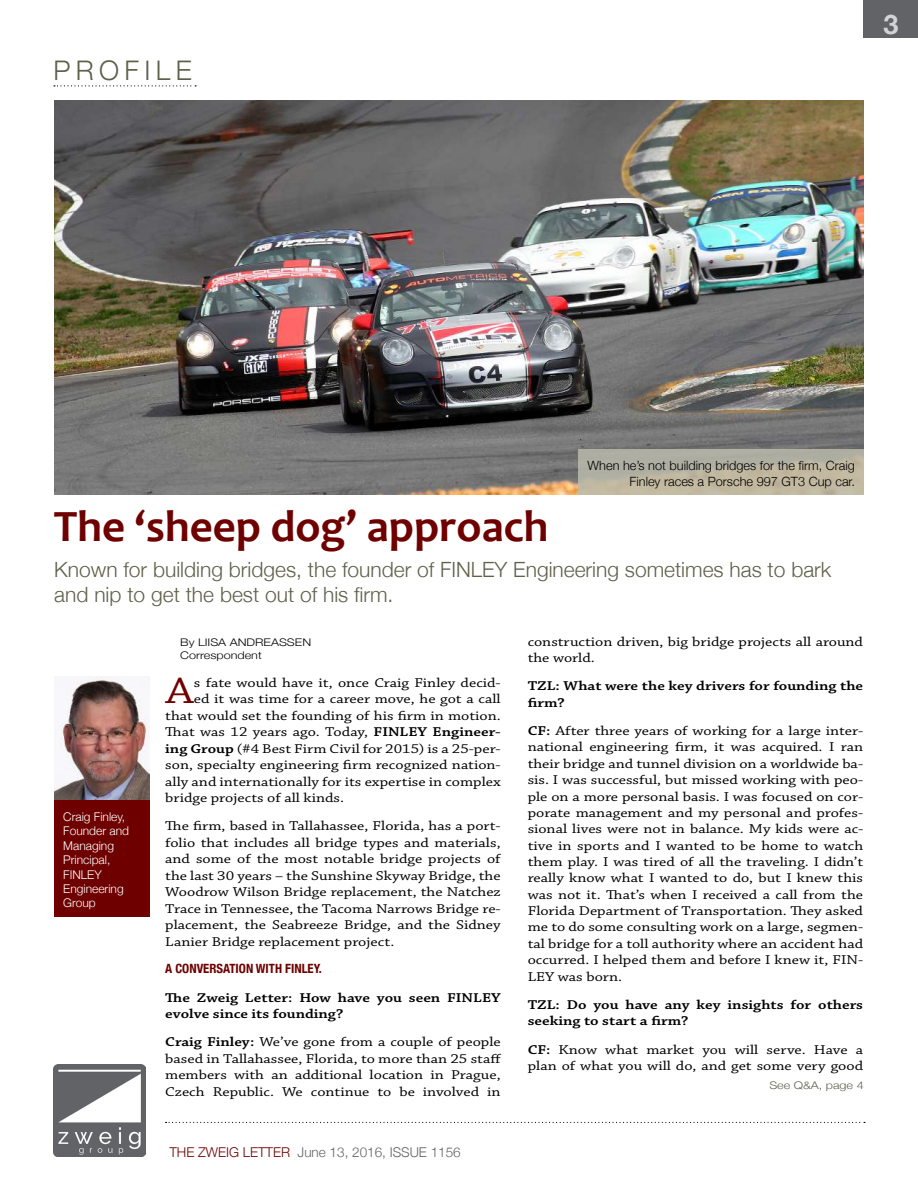
<style>
.page{position:relative;width:918px;height:1188px;background:#fff}
.page>*{position:absolute;margin:0;border:0;box-sizing:border-box;transform-origin:0 0}
.t1{font:700 45px "Candara";color:#6f0000}
.t2{font:38.4px "Chaparral Pro";color:#6f0000;scale:1.2 1}
.t3{font:300 27px "Helvetica Neue";letter-spacing:.2em;color:#5f604b}
.t4{font:700 27px "Helvetica Neue";color:#d1d3d4}
.t5{font:300 21px/25.2px "Helvetica Neue";color:#5f604b}
.t6{font:13.5px/16.4px "Chaparral Pro";color:#000;text-align:justify;scale:1.2 1}
.t7{font:600 13.5px/16.4px "Chaparral Pro";color:#000;scale:1.2 1}
.t8{font:300 13.5px "Helvetica Neue";color:#626366}
.t9{font:300 12.75px/15.3px "Helvetica Neue";color:#000;text-align:right}
.t10{font:700 condensed 12.75px "Helvetica Neue";color:#6f0000}
.t11{font:300 12px/14.4px "Helvetica Neue";color:#fff}
.t12{font:300 10.5px/12.9px "Helvetica Neue";color:#000;scale:1.2 1}
.t13{font:300 10.5px "Helvetica Neue";color:#5f604b;scale:1.2 1}
.s1{font-weight:600}
.s2{color:#6f0000}
</style>
<div class="page">
<img style="left:53px;top:1064px;width:93px;height:92px">
<div style="left:864px;top:0;width:54px;height:38px;background:#626366"></div>
<svg style="left:166px;top:1122px;width:699px;height:1px"></svg>
<svg style="left:54px;top:85px;width:142px;height:1px"></svg>
<img style="left:54px;top:677px;width:96px;height:123px">
<div style="left:54px;top:800px;width:96px;height:116px;background:#6f0000"></div>
<img style="left:54px;top:100px;width:810px;height:395px">
<div style="left:579px;top:449px;width:285px;height:46px;background:linear-gradient(to bottom,#abada2,#c6bba1)"></div>
<h3 class="t3" style="left:53px;top:49px;width:140px">PROFILE</h3>
<h3 class="t4" style="left:883px;top:3px;width:17px">3</h3>
<p class="t9" style="left:588px;top:457px;width:269px">When he’s not building bridges for the firm, Craig<br>Finley races a Porsche 997 GT3 Cup car.</p>
<h1 class="t1" style="left:54px;top:499px;width:496px">The ‘sheep dog’ approach</h1>
<h3 class="t5" style="left:54px;top:555px;width:779px">Known for building bridges, the founder of FINLEY Engineering sometimes has to bark and nip to get the best out of his firm.</h3>
<p class="t11" style="left:63px;top:809px;width:67px">Craig Finley,<br>Founder and<br>Managing<br>Principal,<br>FINLEY<br>Engineering<br>Group</p>
<p class="t12" style="left:180px;top:635px;width:111px">By LIISA ANDREASSEN<br>Correspondent</p>
<h2 class="t2" style="left:166px;top:670px;width:25px">A</h2>
<p class="t6" style="left:194px;top:675px;width:257px">s fate would have it, once Craig Finley decid-</p>
<p class="t6" style="left:194px;top:691px;width:257px">ed it was time for a career move, he got a call</p>
<p class="t6" style="left:165px;top:708px;width:281px">that would set the founding of his firm in motion.</p>
<p class="t6" style="left:165px;top:724px;width:281px">That was 12 years ago. Today, <span class="s1">FINLEY Engineer-</span></p>
<p class="t6" style="left:165px;top:741px;width:281px"><span class="s1">ing Group</span> (#4 Best Firm Civil for 2015) is a 25-per-</p>
<p class="t6" style="left:165px;top:757px;width:281px">son, specialty engineering firm recognized nation-</p>
<p class="t6" style="left:165px;top:774px;width:281px">ally and internationally for its expertise in complex</p>
<p class="t6" style="left:165px;top:790px;width:151px">bridge projects of all kinds.</p>
<p class="t6" style="left:165px;top:818px;width:281px">The firm, based in Tallahassee, Florida, has a port&shy;folio that includes all bridge types and materials, and some of the most notable bridge projects of the last 30 years – the Sunshine Skyway Bridge, the Woodrow Wilson Bridge replacement, the Natchez Trace in Tennessee, the Tacoma Narrows Bridge re&shy;placement, the Seabreeze Bridge, and the Sidney Lanier Bridge replacement project.</p>
<p class="t10" style="left:165px;top:958px;width:158px">A CONVERSATION WITH FINLEY.</p>
<p class="t7" style="left:165px;top:989px;width:281px">The Zweig Letter: How have you seen FINLEY evolve since its founding?</p>
<p class="t6" style="left:165px;top:1034px;width:282px"><span class="s1">Craig Finley:</span> We’ve gone from a couple of people based in Tallahassee, Florida, to more than 25 staff members with an additional location in Prague, Czech Republic. We continue to be involved in</p>
<p class="t8" style="left:169px;top:1142px;width:293px"><span class="s2">THE ZWEIG LETTER</span> June 13, 2016, ISSUE 1156</p>
<p class="t6" style="left:528px;top:634px;width:281px">construction driven, big bridge projects all around the world.</p>
<p class="t7" style="left:528px;top:678px;width:281px">TZL: What were the key drivers for founding the firm?</p>
<p class="t6" style="left:528px;top:723px;width:281px"><span class="s1">CF:</span> After three years of working for a large inter&shy;national engineering firm, it was acquired. I ran their bridge and tunnel division on a worldwide ba&shy;sis. I was successful, but missed working with peo&shy;ple on a more personal basis. I was focused on cor&shy;porate management and my personal and profes&shy;sional lives were not in balance. My kids were ac&shy;tive in sports and I wanted to be home to watch them play. I was tired of all the traveling. I didn’t really know what I wanted to do, but I knew this was not it. That’s when I received a call from the Florida Department of Transportation. They asked me to do some consulting work on a large, segmen&shy;tal bridge for a toll authority where an accident had occurred. I helped them and before I knew it, FIN-LEY was born.</p>
<p class="t7" style="left:528px;top:997px;width:281px">TZL: Do you have any key insights for others seeking to start a firm?</p>
<p class="t6" style="left:528px;top:1042px;width:281px"><span class="s1">CF:</span> Know what market you will serve. Have a plan of what you will do, and get some very good</p>
<p class="t13" style="left:769px;top:1077px;width:80px">See Q&amp;A, page 4</p>
</div>
